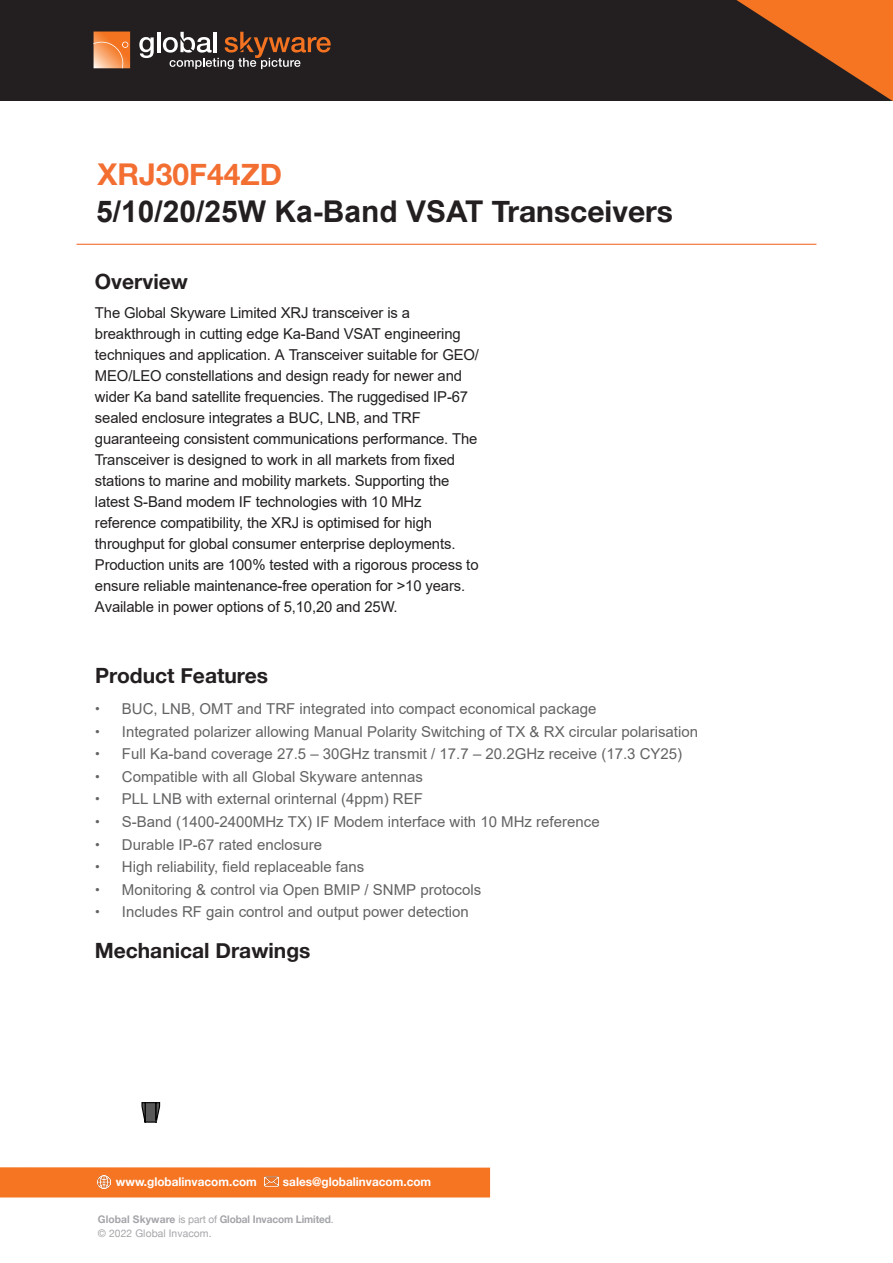
<style>
.page{position:relative;width:893px;height:1263px;background:#fff}
.page>*{position:absolute;margin:0;border:0;box-sizing:border-box;transform-origin:0 0}
.Orange_Header{font:700 30px/36.2px "Arial";color:#231f20}
.Body{font:700 21px "Helvetica Neue";color:#231f20}
.Small_header{font:700 21px "Helvetica Neue";color:#231f20}
.Body-2{font:15px/21px "Arial";letter-spacing:-.01em;color:#231f20}
.t1{font:15px "Arial";color:#636366}
.t2{font:700 12px "Helvetica Neue";color:#fff}
.t3{font:700 10.5px/14.2px "Helvetica Neue";letter-spacing:-.01em;color:#a4a5a9}
.s1{font-family:"Helvetica Neue";color:#f36e31}
.s2{font-family:"Helvetica Neue"}
.s3{font-weight:400}
</style>
<div class="page">
<hr style="left:77px;top:244px;width:739px;height:1px;background:#f36e31">
<div style="left:0;top:0;width:893px;height:101px;background:#231f20"></div>
<svg style="left:736px;top:0;width:157px;height:101px"></svg>
<svg style="left:139px;top:37px;width:15px;height:21px"></svg>
<hr style="left:157px;top:32px;width:3px;height:20px;background:#fff">
<svg style="left:163px;top:32px;width:168px;height:37px"></svg>
<svg style="left:94px;top:32px;width:36px;height:36px"></svg>
<div style="left:0;top:1167px;width:490px;height:30px;background:#f57523"></div>
<svg style="left:98px;top:1175px;width:13px;height:13px"></svg>
<svg style="left:265px;top:1176px;width:13px;height:11px"></svg>
<div style="left:145px;top:1102px;width:11px;height:21px;background:#595959;border:1px solid #000"></div>
<svg style="left:141px;top:1102px;width:5px;height:21px"></svg>
<svg style="left:155px;top:1102px;width:6px;height:21px"></svg>
<p class="Orange_Header" style="left:96px;top:157px;width:578px"><span class="s1">XRJ30F44ZD<br></span>5/10/20/25W Ka-Band VSAT <span class="s2">Transceivers</span></p>
<p class="Body" style="left:95px;top:265px;width:94px">Overview</p>
<p class="Body-2" style="left:95px;top:302px;width:386px">The Global Skyware Limited XRJ transceiver is a breakthrough in cutting edge Ka-Band VSAT engineering techniques and application. A Transceiver suitable for GEO/ MEO/LEO constellations and design ready for newer and wider Ka band satellite frequencies. The ruggedised IP-67 sealed enclosure integrates a BUC, LNB, and TRF guaranteeing consistent communications performance. The Transceiver is designed to work in all markets from fixed stations to marine and mobility markets. Supporting the latest S-Band modem IF technologies with 10 MHz reference compatibility, the XRJ is optimised for high throughput for global consumer enterprise deployments.<br>Production units are 100% tested with a rigorous process to ensure reliable maintenance-free operation for &gt;10 years.<br>Available in power options of 5,10,20 and 25W.</p>
<p class="Body" style="left:95px;top:659px;width:174px">Product Features</p>
<p class="t1" style="left:95px;top:699px;width:503px"><span class="s2">•</span> BUC, LNB, OMT and TRF integrated into compact economical package</p>
<p class="t1" style="left:95px;top:721px;width:605px"><span class="s2">•</span> Integrated polarizer allowing Manual Polarity Switching of TX &amp; RX circular polarisation</p>
<p class="t1" style="left:95px;top:744px;width:589px"><span class="s2">•</span> Full Ka-band coverage 27.5 – 30GHz transmit / 17.7 – 20.2GHz receive (17.3 CY25)</p>
<p class="t1" style="left:95px;top:766px;width:329px"><span class="s2">•</span> Compatible with all Global Skyware antennas</p>
<p class="t1" style="left:95px;top:789px;width:329px"><span class="s2">•</span> PLL LNB with external orinternal (4ppm) REF</p>
<p class="t1" style="left:95px;top:811px;width:506px"><span class="s2">•</span> S-Band (1400-2400MHz TX) IF Modem interface with 10 MHz reference</p>
<p class="t1" style="left:95px;top:834px;width:229px"><span class="s2">•</span> Durable IP-67 rated enclosure</p>
<p class="t1" style="left:95px;top:856px;width:271px"><span class="s2">•</span> High reliability, field replaceable fans</p>
<p class="t1" style="left:95px;top:879px;width:388px"><span class="s2">•</span> Monitoring &amp; control via Open BMIP / SNMP protocols</p>
<p class="t1" style="left:95px;top:901px;width:375px"><span class="s2">•</span> Includes RF gain control and output power detection</p>
<p class="Small_header" style="left:95px;top:934px;width:217px">Mechanical Drawings</p>
<p class="t2" style="left:116px;top:1172px;width:143px">www.globalinvacom.com</p>
<p class="t2" style="left:283px;top:1172px;width:150px">sales@globalinvacom.com</p>
<p class="t3" style="left:98px;top:1212px;width:237px">Global Skyware <span class="s3">is part of</span> Global Invacom Limited<span class="s3">. © 2022 Global Invacom.</span></p>
</div>
